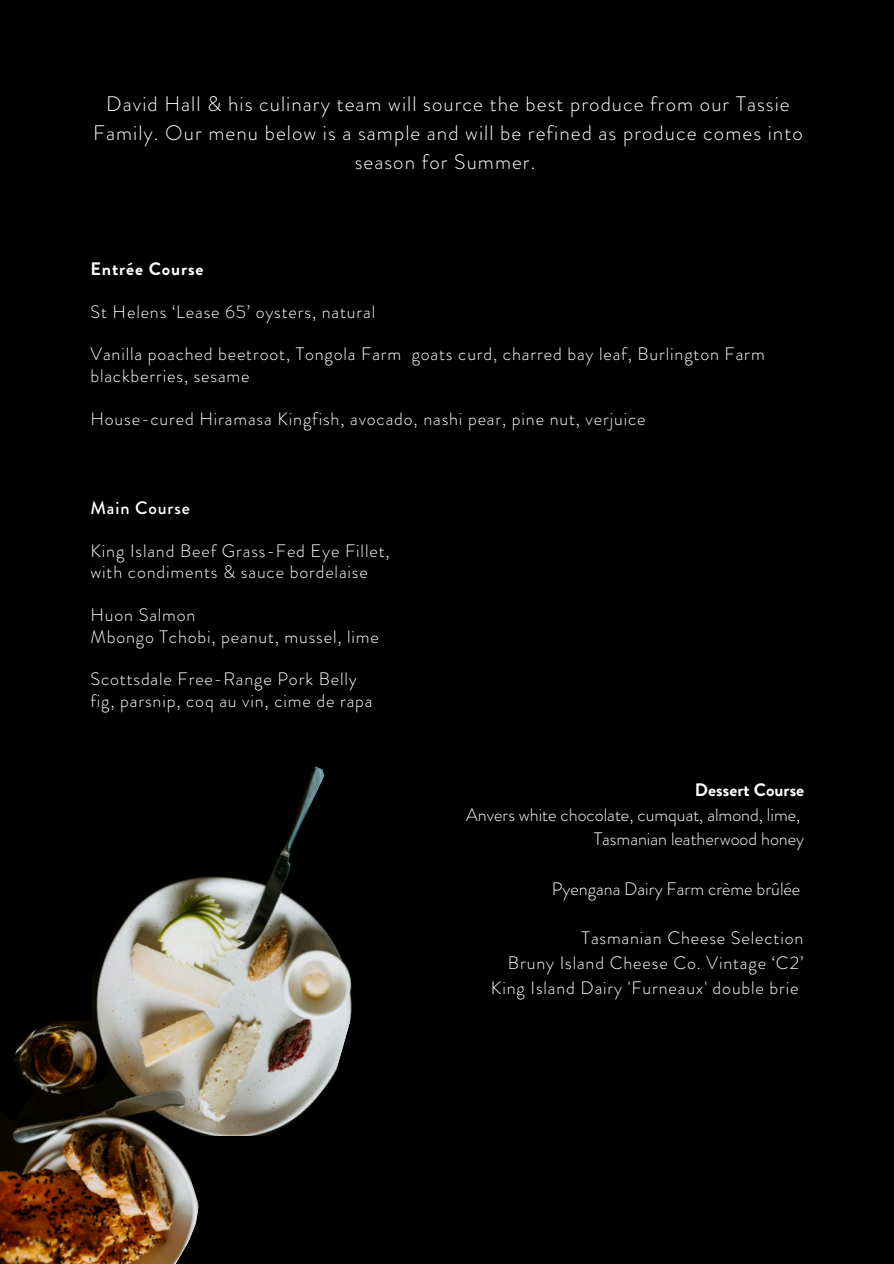
<style>
.page{position:relative;width:894px;height:1264px;background:#fff}
.page>*{position:absolute;margin:0;border:0;box-sizing:border-box;transform-origin:0 0}
.t1{font:300 21px/29.2px "Brandon Grotesque";letter-spacing:.05em;color:#fff;text-align:center}
.t2{font:300 18px/21.3px "Brandon Grotesque";letter-spacing:.045em;color:#fff}
.t3{font:300 18px "Brandon Grotesque";color:#fff}
.t4{font:700 18px "Brandon Grotesque";color:#fff}
.t5{font:700 18px "Brandon Grotesque";letter-spacing:.045em;color:#fff}
.t6{font:500 18px "Brandon Grotesque";letter-spacing:.045em;color:#fff}
</style>
<div class="page">
<div style="left:0;top:0;width:893px;height:1263px;background:#000"></div>
<img style="left:0;top:1016px;width:95px;height:247px">
<img style="left:95px;top:766px;width:257px;height:497px">
<div style="left:0;top:933px;width:91px;height:87px;background:#000"></div>
<svg style="left:0;top:1020px;width:62px;height:101px"></svg>
<p class="t1" style="left:93px;top:89px;width:711px">David Hall &amp; his culinary team will source the best produce from our Tassie<br>Family. Our menu below is a sample and will be refined as produce comes into season for Summer.</p>
<p class="t5" style="left:90px;top:256px;width:114px">Entrée Course</p>
<p class="t2" style="left:90px;top:301px;width:286px">St Helens ‘Lease 65’ oysters, natural</p>
<p class="t2" style="left:90px;top:344px;width:675px">Vanilla poached beetroot, Tongola Farm goats curd, charred bay leaf, Burlington Farm blackberries, sesame</p>
<p class="t2" style="left:90px;top:408px;width:556px">House-cured Hiramasa Kingfish, avocado, nashi pear, pine nut, verjuice</p>
<h1 class="t6" style="left:90px;top:495px;width:101px">Main Course</h1>
<h2 class="t2" style="left:90px;top:540px;width:300px">King Island Beef Grass-Fed Eye Fillet,</h2>
<p class="t2" style="left:90px;top:561px;width:279px">with condiments &amp; sauce bordelaise</p>
<p class="t2" style="left:90px;top:604px;width:107px">Huon Salmon</p>
<p class="t2" style="left:90px;top:626px;width:290px">Mbongo Tchobi, peanut, mussel, lime</p>
<h2 class="t2" style="left:90px;top:668px;width:268px">Scottsdale Free-Range Pork Belly</h2>
<p class="t2" style="left:90px;top:690px;width:283px">fig, parsnip, coq au vin, cime de rapa</p>
<p class="t4" style="left:694px;top:777px;width:111px">Dessert Course</p>
<p class="t3" style="left:466px;top:801px;width:336px">Anvers white chocolate, cumquat, almond, lime,</p>
<p class="t3" style="left:593px;top:826px;width:212px">Tasmanian leatherwood honey</p>
<p class="t3" style="left:551px;top:876px;width:250px">Pyengana Dairy Farm crème brûlée</p>
<p class="t2" style="left:581px;top:927px;width:223px">Tasmanian Cheese Selection</p>
<p class="t2" style="left:508px;top:952px;width:297px">Bruny Island Cheese Co. Vintage ‘C2’</p>
<p class="t2" style="left:491px;top:977px;width:309px">King Island Dairy 'Furneaux' double brie</p>
</div>
